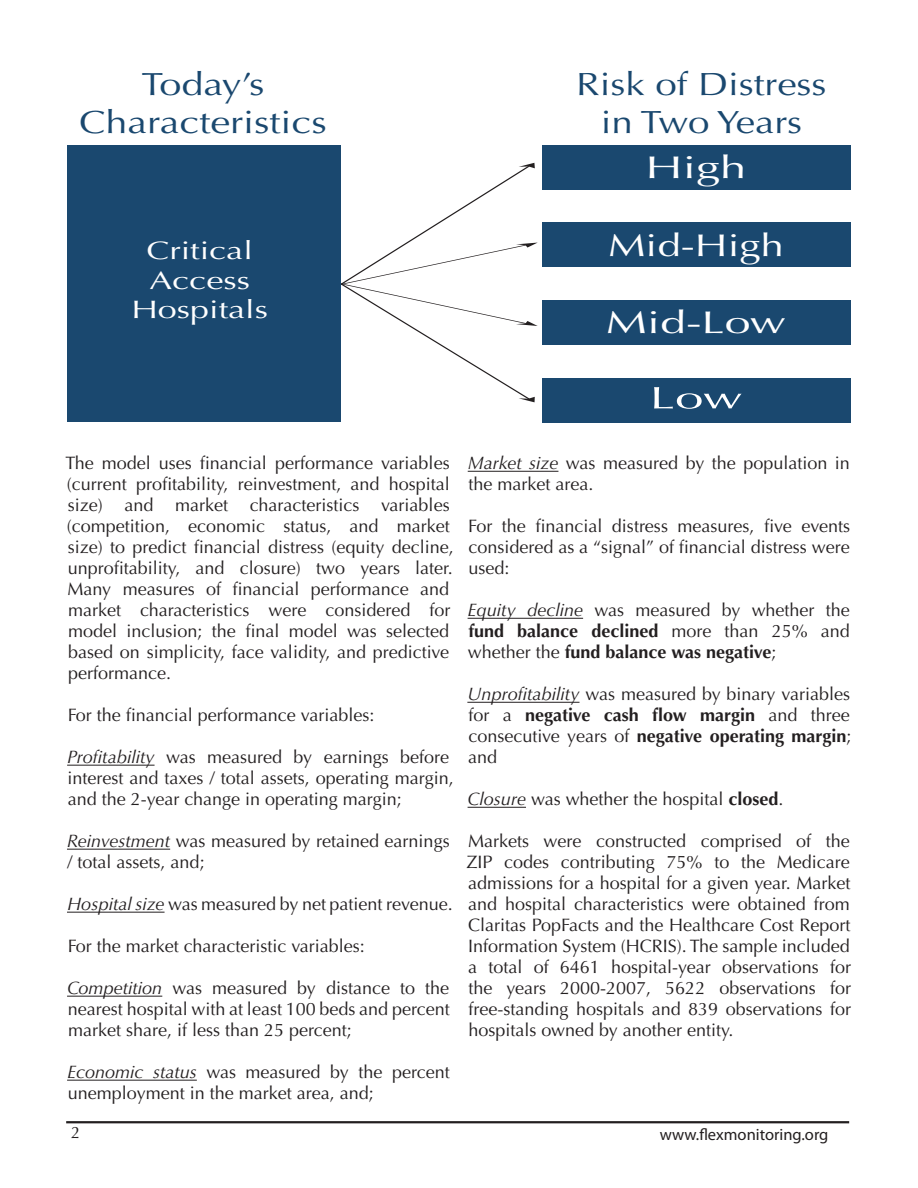
<style>
.page{position:relative;width:918px;height:1188px;background:#fff}
.page>*{position:absolute;margin:0;border:0;box-sizing:border-box;transform-origin:0 0}
.t1{font:32.1px/38.5px "Optima";color:#1a486f;text-align:center;scale:1.2 1}
.t2{font:32.1px/38.5px "Optima";color:#1a486f;text-align:center;scale:1.23 1}
.t3{font:31.35px "Optima";color:#fff;scale:1.34 1}
.t4{font:31.35px "Optima";color:#fff;scale:1.48 1}
.t5{font:31.35px "Optima";color:#fff;scale:1.52 1}
.t6{font:31.05px "Optima";color:#fff;scale:1.64 1}
.t7{font:25.35px/29.5px "Optima";color:#fff;text-align:center;scale:1.35 1}
.t8{font:18px/21px "Optima";color:#231f20}
.t9{font:16.5px "Myriad Pro";color:#231f20}
.t10{font:16.5px "Optima";color:#231f20}
.s1{font-style:italic}
.s2{font-weight:700}
</style>
<div class="page">
<hr style="left:67px;top:765px;width:88px;height:1px;background:#231f20">
<hr style="left:67px;top:849px;width:103px;height:1px;background:#231f20">
<hr style="left:67px;top:912px;width:98px;height:1px;background:#231f20">
<hr style="left:67px;top:996px;width:95px;height:1px;background:#231f20">
<hr style="left:67px;top:1080px;width:130px;height:1px;background:#231f20">
<hr style="left:66px;top:1121px;width:783px;height:2px;background:#231f20">
<hr style="left:468px;top:471px;width:90px;height:1px;background:#231f20">
<hr style="left:468px;top:618px;width:115px;height:1px;background:#231f20">
<hr style="left:467px;top:702px;width:113px;height:1px;background:#231f20">
<hr style="left:468px;top:807px;width:58px;height:1px;background:#231f20">
<svg style="left:341px;top:163px;width:197px;height:239px"></svg>
<div style="left:542px;top:378px;width:308px;height:44px;background:#1a486f"></div>
<div style="left:542px;top:223px;width:308px;height:44px;background:#1a486f"></div>
<div style="left:542px;top:300px;width:308px;height:45px;background:#1a486f"></div>
<div style="left:542px;top:145px;width:308px;height:45px;background:#1a486f"></div>
<div style="left:68px;top:145px;width:273px;height:277px;background:#1a486f"></div>
<h1 class="t2" style="left:79px;top:68px;width:203px">Today’s<br>Characteristics</h1>
<h1 class="t1" style="left:576px;top:68px;width:210px">Risk of Distress in Two Years</h1>
<h2 class="t5" style="left:645px;top:154px;width:68px">High</h2>
<h3 class="t7" style="left:131px;top:238px;width:103px">Critical<br>Access<br>Hospitals</h3>
<h2 class="t3" style="left:608px;top:232px;width:133px">Mid-High</h2>
<h2 class="t4" style="left:606px;top:309px;width:123px">Mid-Low</h2>
<h3 class="t6" style="left:650px;top:385px;width:58px">Low</h3>
<p class="t8" style="left:66px;top:455px;width:390px">The model uses financial performance variables (current profitability, reinvestment, and hospital size) and market characteristics variables (competition, economic status, and market size) to predict financial distress (equity decline, unprofitability, and closure) two years later.<br>Many measures of financial performance and market characteristics were considered for model inclusion; the final model was selected based on simplicity, face validity, and predictive performance.</p>
<p class="t8" style="left:68px;top:707px;width:308px">For the financial performance variables:</p>
<p class="t8" style="left:67px;top:749px;width:388px"><span class="s1">Profitability</span> was measured by earnings before interest and taxes / total assets, operating margin, and the 2-year change in operating margin;</p>
<p class="t8" style="left:67px;top:833px;width:384px"><span class="s1">Reinvestment</span> was measured by retained earnings / total assets, and;</p>
<p class="t8" style="left:67px;top:896px;width:387px"><span class="s1">Hospital size</span> was measured by net patient revenue.</p>
<p class="t8" style="left:68px;top:938px;width:299px">For the market characteristic variables:</p>
<p class="t8" style="left:67px;top:980px;width:384px;text-align:justify"><span class="s1">Competition</span> was measured by distance to the nearest hospital with at least 100 beds and percent market share, if less than 25 percent;</p>
<p class="t8" style="left:67px;top:1064px;width:384px"><span class="s1">Economic status</span> was measured by the percent unemployment in the market area, and;</p>
<p class="t10" style="left:71px;top:1125px;width:11px">2</p>
<p class="t9" style="left:660px;top:1124px;width:170px">www.flexmonitoring.org</p>
<p class="t8" style="left:468px;top:455px;width:384px"><span class="s1">Market size</span> was measured by the population in the market area.</p>
<p class="t8" style="left:468px;top:518px;width:383px;text-align:justify">For the financial distress measures, five events considered as a “signal” of financial distress were used:</p>
<p class="t8" style="left:468px;top:602px;width:384px;text-align:justify"><span class="s1">Equity decline</span> was measured by whether the <span class="s2">fund balance declined</span> more than 25% and whether the <span class="s2">fund balance was negative</span>;</p>
<p class="t8" style="left:467px;top:686px;width:386px;text-align:justify"><span class="s1">Unprofitability</span> was measured by binary variables for a <span class="s2">negative cash flow margin</span> and three consecutive years of <span class="s2">negative operating margin</span>; and</p>
<p class="t8" style="left:468px;top:791px;width:317px"><span class="s1">Closure</span> was whether the hospital <span class="s2">closed</span>.</p>
<p class="t8" style="left:467px;top:833px;width:386px;text-align:justify">Markets were constructed comprised of the ZIP codes contributing 75% to the Medicare admissions for a hospital for a given year. Market and hospital characteristics were obtained from Claritas PopFacts and the Healthcare Cost Report Information System (HCRIS). The sample included a total of 6461 hospital-year observations for the years 2000-2007, 5622 observations for free-standing hospitals and 839 observations for hospitals owned by another entity.</p>
</div>
